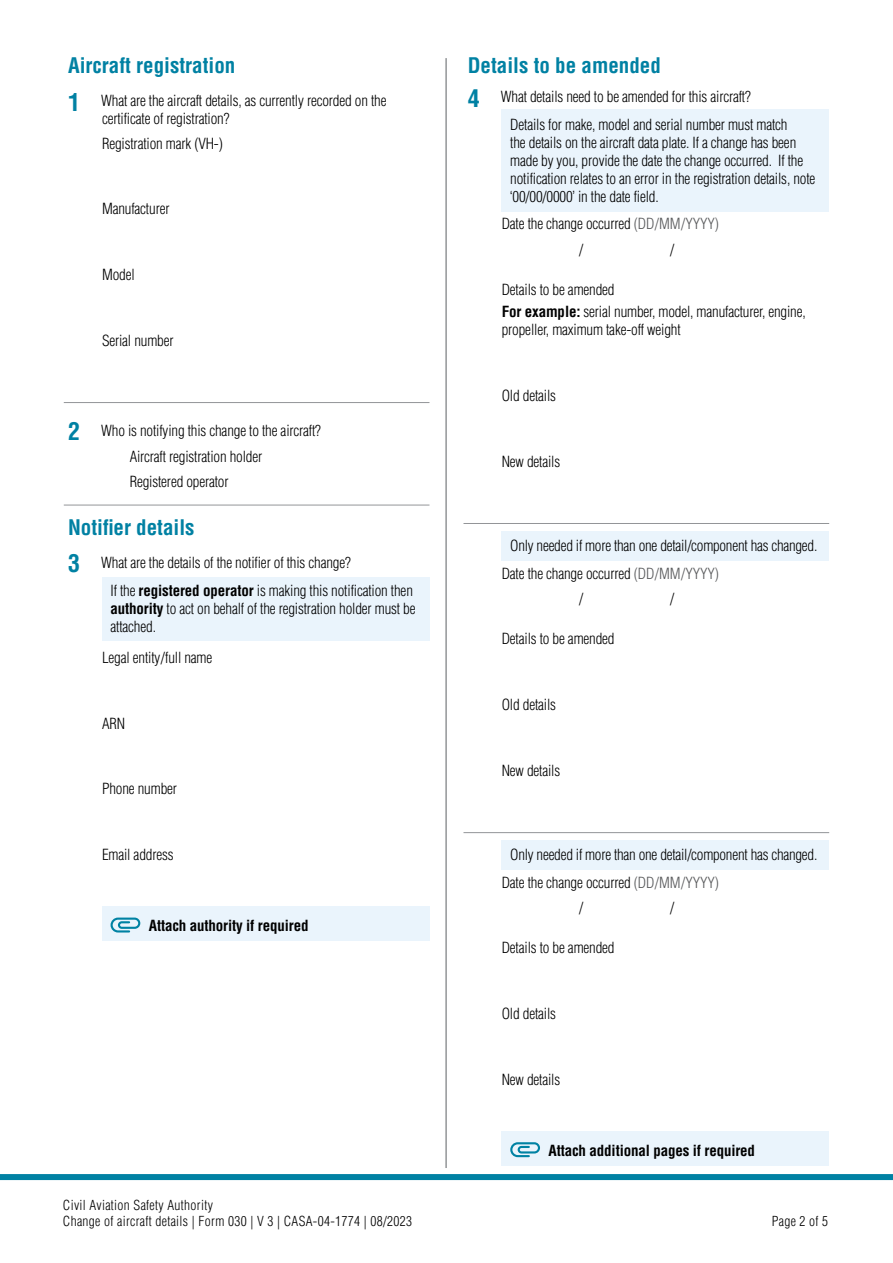
<style>
.page{position:relative;width:893px;height:1263px;background:#fff}
.page>*{position:absolute;margin:0;border:0;box-sizing:border-box;transform-origin:0 0}
.Sub-H_Cont_Bold_blue_14pt{font:700 condensed 21px "Helvetica LT Std";color:#0081a3}
.P_10pt{font:300 condensed 15px/18px "Helvetica LT Std";letter-spacing:-.01em;color:#000}
.P_Indent_9mm_10pt_SA1mm{font:300 condensed 15px/18px "Helvetica LT Std";letter-spacing:-.01em;color:#000}
._1SH__P_Indent_9mm_10pt{font:300 condensed 15px/18px "Helvetica LT Std";letter-spacing:-.01em;color:#000}
.Attached_note_10pt_Bold{font:700 condensed 15px "Helvetica LT Std";letter-spacing:-.01em;color:#000}
.N_Y_Checkbox_line{font:300 condensed 15px "Helvetica LT Std";letter-spacing:-.01em;color:#000}
.P_Indent_9mm_10pt_SA0mm{font:300 condensed 15px "Helvetica LT Std";letter-spacing:-.01em;color:#000}
.P_Indent_9mm_10pt_SA2mm{font:300 condensed 15px "Helvetica LT Std";color:#000}
.t1{font:300 condensed 13.5px/16.5px "Helvetica LT Std";letter-spacing:.025em;color:#000}
.s1{font-weight:700;font-size:24px;color:#0081a3}
.s2{font-weight:700}
.s3{color:#58595b}
</style>
<div class="page">
<div style="left:0;top:1174px;width:893px;height:6px;background:#0081a3"></div>
<hr style="left:64px;top:402px;width:365px;height:1px;background:#939598">
<hr style="left:64px;top:505px;width:365px;height:1px;background:#939598">
<div style="left:102px;top:577px;width:327px;height:64px;background:#eaf4fc"></div>
<div style="left:102px;top:906px;width:327px;height:34px;background:#eaf4fc"></div>
<div style="left:502px;top:109px;width:327px;height:102px;background:#eaf4fc"></div>
<hr style="left:463px;top:523px;width:366px;height:1px;background:#939598">
<div style="left:502px;top:531px;width:327px;height:30px;background:#eaf4fc"></div>
<hr style="left:463px;top:832px;width:366px;height:1px;background:#939598">
<div style="left:502px;top:840px;width:327px;height:30px;background:#eaf4fc"></div>
<div style="left:502px;top:1131px;width:327px;height:34px;background:#eaf4fc"></div>
<hr style="left:445px;top:58px;width:2px;height:1110px;background:#939598">
<h1 class="Sub-H_Cont_Bold_blue_14pt" style="left:68px;top:52px;width:169px">Aircraft registration</h1>
<p class="_1SH__P_Indent_9mm_10pt" style="left:102px;top:92px;width:286px;text-indent:-34px"><span class="s1">1</span> What are the aircraft details, as currently recorded on the certificate of registration?</p>
<p class="P_Indent_9mm_10pt_SA1mm" style="left:102px;top:134px;width:122px">Registration mark (VH-)</p>
<p class="P_Indent_9mm_10pt_SA1mm" style="left:102px;top:200px;width:69px">Manufacturer</p>
<p class="P_Indent_9mm_10pt_SA1mm" style="left:102px;top:265px;width:34px">Model</p>
<p class="P_Indent_9mm_10pt_SA1mm" style="left:102px;top:331px;width:73px">Serial number</p>
<p class="_1SH__P_Indent_9mm_10pt" style="left:68px;top:421px;width:255px"><span class="s1">2</span> Who is notifying this change to the aircraft?</p>
<p class="N_Y_Checkbox_line" style="left:130px;top:447px;width:134px">Aircraft registration holder</p>
<p class="P_Indent_9mm_10pt_SA0mm" style="left:130px;top:472px;width:100px">Registered operator</p>
<h1 class="Sub-H_Cont_Bold_blue_14pt" style="left:68px;top:514px;width:128px">Notifier details</h1>
<p class="_1SH__P_Indent_9mm_10pt" style="left:68px;top:553px;width:284px"><span class="s1">3</span> What are the details of the notifier of this change?</p>
<p class="P_10pt" style="left:111px;top:582px;width:307px">If the <span class="s2">registered operator</span> is making this notification then <span class="s2">authority</span> to act on behalf of the registration holder must be attached.</p>
<p class="P_Indent_9mm_10pt_SA1mm" style="left:102px;top:649px;width:112px">Legal entity/full name</p>
<p class="P_Indent_9mm_10pt_SA1mm" style="left:102px;top:714px;width:25px">ARN</p>
<p class="P_Indent_9mm_10pt_SA1mm" style="left:102px;top:780px;width:76px">Phone number</p>
<p class="P_Indent_9mm_10pt_SA1mm" style="left:102px;top:846px;width:73px">Email address</p>
<p class="Attached_note_10pt_Bold" style="left:149px;top:916px;width:161px">Attach authority if required</p>
<p class="t1" style="left:63px;top:1197px;width:351px">Civil Aviation Safety Authority<br>Change of aircraft details | Form 030 | V 3 | CASA-04-1774 | 08/2023</p>
<h1 class="Sub-H_Cont_Bold_blue_14pt" style="left:468px;top:52px;width:195px">Details to be amended</h1>
<p class="_1SH__P_Indent_9mm_10pt" style="left:468px;top:87px;width:285px"><span class="s1">4</span> What details need to be amended for this aircraft?</p>
<p class="P_10pt" style="left:510px;top:115px;width:307px">Details for make, model and serial number must match<br>the details on the aircraft data plate. If a change has been made by you, provide the date the change occurred. If the notification relates to an error in the registration details, note ‘00/00/0000’ in the date field.</p>
<p class="P_Indent_9mm_10pt_SA1mm" style="left:502px;top:215px;width:219px">Date the change occurred <span class="s3">(DD/MM/YYYY)</span></p>
<p class="P_Indent_9mm_10pt_SA2mm" style="left:579px;top:240px;width:6px">/</p>
<p class="P_Indent_9mm_10pt_SA2mm" style="left:670px;top:240px;width:6px">/</p>
<p class="P_Indent_9mm_10pt_SA1mm" style="left:502px;top:280px;width:114px">Details to be amended</p>
<p class="P_Indent_9mm_10pt_SA1mm" style="left:502px;top:303px;width:306px"><span class="s2">For example:</span> serial number, model, manufacturer, engine, propeller, maximum take-off weight</p>
<p class="P_Indent_9mm_10pt_SA1mm" style="left:502px;top:386px;width:56px">Old details</p>
<p class="P_Indent_9mm_10pt_SA1mm" style="left:502px;top:452px;width:60px">New details</p>
<p class="P_10pt" style="left:510px;top:537px;width:309px">Only needed if more than one detail/component has changed.</p>
<p class="P_Indent_9mm_10pt_SA1mm" style="left:502px;top:564px;width:219px">Date the change occurred <span class="s3">(DD/MM/YYYY)</span></p>
<p class="P_Indent_9mm_10pt_SA2mm" style="left:579px;top:589px;width:6px">/</p>
<p class="P_Indent_9mm_10pt_SA2mm" style="left:670px;top:589px;width:6px">/</p>
<p class="P_Indent_9mm_10pt_SA1mm" style="left:502px;top:630px;width:114px">Details to be amended</p>
<p class="P_Indent_9mm_10pt_SA1mm" style="left:502px;top:695px;width:56px">Old details</p>
<p class="P_Indent_9mm_10pt_SA1mm" style="left:502px;top:761px;width:60px">New details</p>
<p class="P_10pt" style="left:510px;top:846px;width:309px">Only needed if more than one detail/component has changed.</p>
<p class="P_Indent_9mm_10pt_SA1mm" style="left:502px;top:873px;width:219px">Date the change occurred <span class="s3">(DD/MM/YYYY)</span></p>
<p class="P_Indent_9mm_10pt_SA2mm" style="left:579px;top:899px;width:6px">/</p>
<p class="P_Indent_9mm_10pt_SA2mm" style="left:670px;top:899px;width:6px">/</p>
<p class="P_Indent_9mm_10pt_SA1mm" style="left:502px;top:939px;width:114px">Details to be amended</p>
<p class="P_Indent_9mm_10pt_SA1mm" style="left:502px;top:1004px;width:56px">Old details</p>
<p class="P_Indent_9mm_10pt_SA1mm" style="left:502px;top:1070px;width:60px">New details</p>
<p class="Attached_note_10pt_Bold" style="left:549px;top:1141px;width:208px">Attach additional pages if required</p>
<p class="t1" style="left:772px;top:1213px;width:58px">Page 2 of 5</p>
</div>
